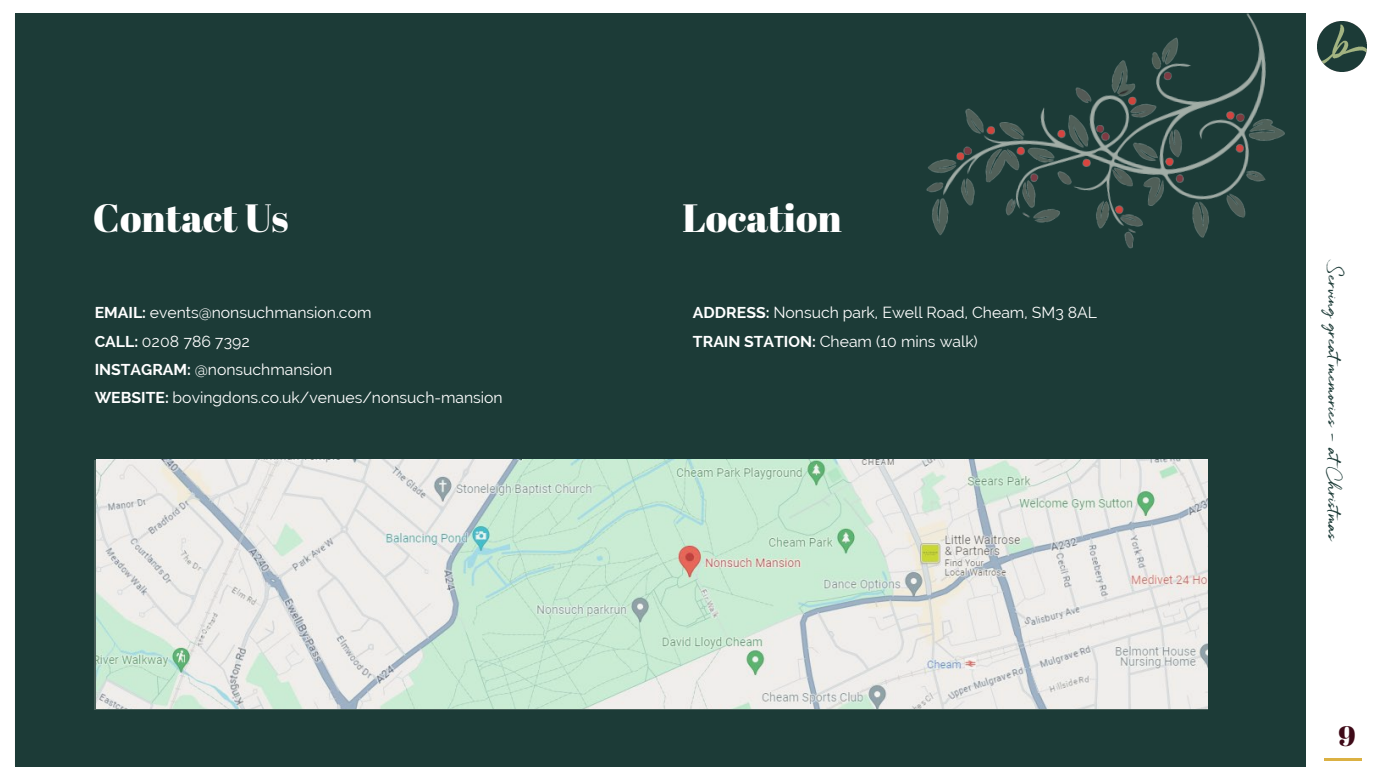
<style>
.page{position:relative;width:1386px;height:780px;background:#fff}
.page>*{position:absolute;margin:0;border:0;box-sizing:border-box;transform-origin:0 0}
.t1{font:39.38px "Abril Fatface";color:#fff}
.Slide{font:28px "Abril Fatface";color:#3f0a18}
.t2{font:15.75px/28.3px "Raleway";color:#fff}
.t3{font:15.75px "Quickbrush";color:#1c3b37}
.s1{font-weight:700}
</style>
<div class="page">
<hr style="left:1323px;top:757px;width:38px;height:3px;background:#dbb143">
<div style="left:15px;top:13px;width:1290px;height:753px;background:#1c3b37"></div>
<img style="left:1317px;top:22px;width:49px;height:49px">
<img style="left:926px;top:13px;width:380px;height:274px">
<div style="left:95px;top:459px;width:1112px;height:250px;background:#e2ded2;opacity:.24"></div>
<h2 class="t1" style="left:93px;top:190px;width:197px">Contact Us</h2>
<p class="t2" style="left:95px;top:298px;width:278px"><span class="s1">EMAIL:</span> events@nonsuchmansion.com</p>
<p class="t2" style="left:95px;top:326px;width:156px"><span class="s1">CALL:</span> 0208 786 7392</p>
<p class="t2" style="left:95px;top:355px;width:239px"><span class="s1">INSTAGRAM:</span> @nonsuchmansion</p>
<p class="t2" style="left:95px;top:383px;width:409px"><span class="s1">WEBSITE:</span> bovingdons.co.uk/venues/nonsuch-mansion</p>
<h1 class="t1" style="left:682px;top:190px;width:161px">Location</h1>
<p class="t2" style="left:693px;top:298px;width:405px"><span class="s1">ADDRESS:</span> Nonsuch park, Ewell Road, Cheam, SM3 8AL<br><span class="s1">TRAIN STATION:</span> Cheam (10 mins walk)</p>
<p class="t3" style="left:1343px;top:262px;width:281px;rotate:90deg">Serving greatmemories – atChristmas</p>
<p class="Slide" style="left:1338px;top:716px;width:19px">9</p>
</div>
